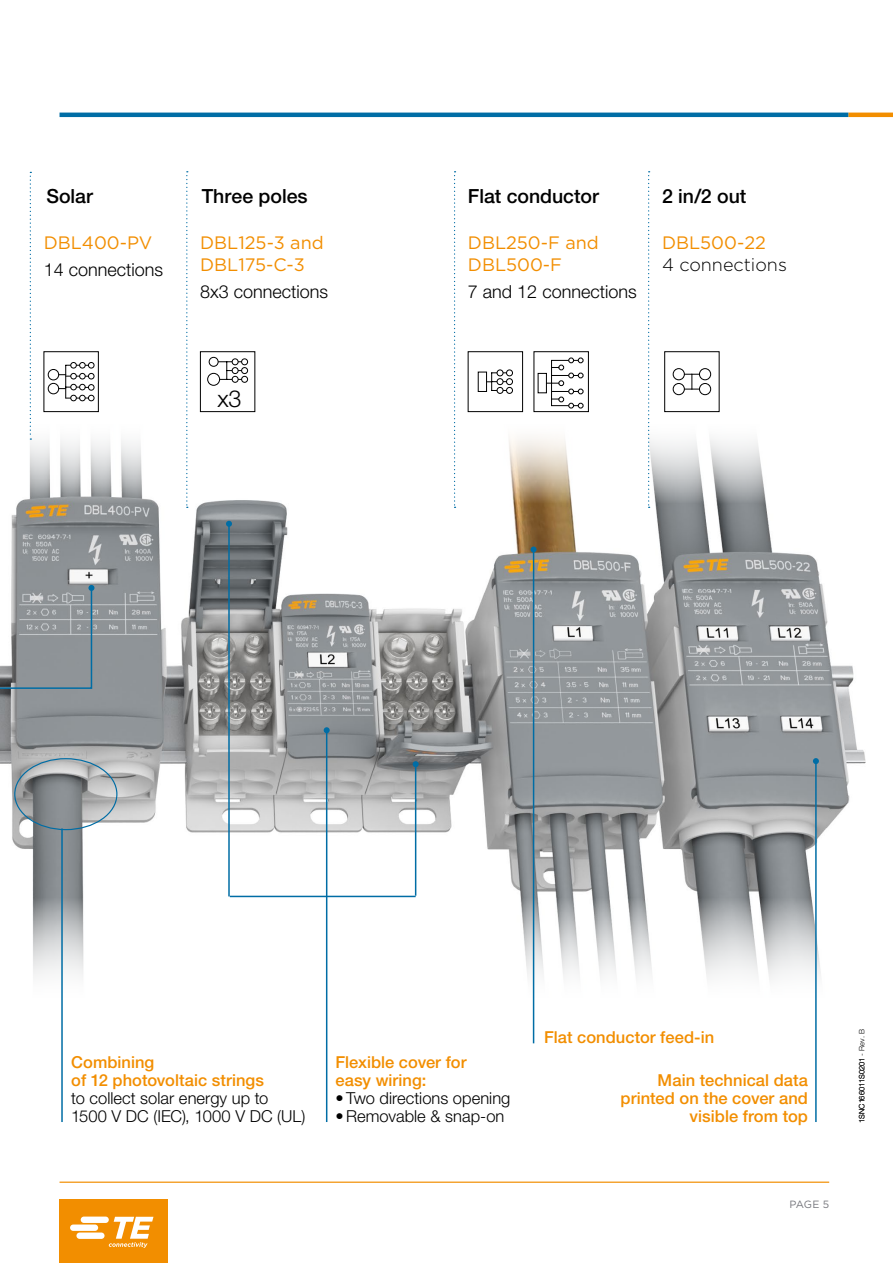
<style>
.page{position:relative;width:893px;height:1263px;background:#fff}
.page>*{position:absolute;margin:0;border:0;box-sizing:border-box;transform-origin:0 0}
.t1{font:300 23.55px "Helvetica Neue LT Std";color:#000}
.t2{font:500 19.5px "Helvetica Neue LT Std";color:#000}
.t3{font:18px/21.6px "Gotham";color:#f28e00}
.t4{font:300 18px "Helvetica Neue LT Std";color:#000}
.t5{font:300 18px "Gotham";color:#000}
.t6{font:500 16.5px/18px "Helvetica Neue LT Std";color:#f28e00}
.t7{font:300 16.5px/18px "Helvetica Neue LT Std";color:#000}
.t8{font:10.5px "Gotham";color:#75767c}
.t9{font:300 7.5px "Helvetica Neue LT Std";letter-spacing:.01em;color:#000}
</style>
<div class="page">
<div style="left:60px;top:1199px;width:108px;height:64px;background:#f28e00"></div>
<svg style="left:70px;top:1216px;width:83px;height:32px"></svg>
<hr style="left:848px;top:113px;width:45px;height:4px;background:#f28e00">
<hr style="left:60px;top:113px;width:788px;height:4px;background:#006da5">
<hr style="left:60px;top:1181px;width:769px;height:2px;background:#f28e00">
<img style="left:0;top:422px;width:865px;height:581px">
<hr style="left:815px;top:761px;width:2px;height:361px;background:#006da5">
<svg style="left:813px;top:758px;width:6px;height:6px"></svg>
<hr style="left:533px;top:549px;width:1px;height:494px;background:#006da5">
<svg style="left:531px;top:546px;width:6px;height:6px"></svg>
<svg style="left:186px;top:171px;width:2px;height:337px"></svg>
<svg style="left:30px;top:172px;width:1px;height:268px"></svg>
<svg style="left:454px;top:171px;width:2px;height:337px"></svg>
<svg style="left:648px;top:171px;width:2px;height:337px"></svg>
<svg style="left:0;top:585px;width:94px;height:105px;background:#979ea2"></svg>
<hr style="left:228px;top:524px;width:2px;height:372px;background:#006da5">
<svg style="left:226px;top:521px;width:6px;height:6px"></svg>
<hr style="left:326px;top:730px;width:1px;height:392px;background:#006da5">
<svg style="left:324px;top:727px;width:6px;height:6px"></svg>
<hr style="left:230px;top:896px;width:186px;height:1px;background:#006da5">
<hr style="left:415px;top:764px;width:1px;height:132px;background:#006da5">
<svg style="left:413px;top:761px;width:6px;height:6px"></svg>
<div style="left:478px;top:372px;width:9px;height:20px;border:1px solid #000"></div>
<div style="left:497px;top:369px;width:6px;height:7px;border:1px solid #000;border-radius:50%"></div>
<div style="left:497px;top:387px;width:6px;height:7px;border:1px solid #000;border-radius:50%"></div>
<div style="left:506px;top:378px;width:7px;height:7px;border:1px solid #000;border-radius:50%"></div>
<div style="left:506px;top:369px;width:7px;height:7px;border:1px solid #000;border-radius:50%"></div>
<svg style="left:487px;top:370px;width:25px;height:23px"></svg>
<div style="left:506px;top:387px;width:7px;height:7px;border:1px solid #000;border-radius:50%"></div>
<div style="left:468px;top:351px;width:55px;height:61px;border:1px solid #000"></div>
<svg style="left:537px;top:357px;width:47px;height:52px"></svg>
<div style="left:534px;top:351px;width:55px;height:61px;border:1px solid #000"></div>
<div style="left:673px;top:383px;width:12px;height:12px;border:1px solid #000;border-radius:50%"></div>
<div style="left:673px;top:368px;width:12px;height:12px;border:1px solid #000;border-radius:50%"></div>
<div style="left:699px;top:383px;width:12px;height:12px;border:1px solid #000;border-radius:50%"></div>
<div style="left:699px;top:368px;width:12px;height:12px;border:1px solid #000;border-radius:50%"></div>
<svg style="left:684px;top:374px;width:15px;height:16px"></svg>
<div style="left:664px;top:351px;width:55px;height:61px;border:1px solid #000"></div>
<div style="left:88px;top:384px;width:7px;height:7px;border:1px solid #000;border-radius:50%"></div>
<div style="left:88px;top:395px;width:7px;height:6px;border:1px solid #000;border-radius:50%"></div>
<div style="left:88px;top:373px;width:7px;height:6px;border:1px solid #000;border-radius:50%"></div>
<div style="left:88px;top:362px;width:7px;height:6px;border:1px solid #000;border-radius:50%"></div>
<div style="left:48px;top:383px;width:11px;height:11px;border:1px solid #000;border-radius:50%"></div>
<div style="left:48px;top:369px;width:11px;height:11px;border:1px solid #000;border-radius:50%"></div>
<svg style="left:59px;top:362px;width:35px;height:39px"></svg>
<div style="left:44px;top:351px;width:55px;height:61px;border:1px solid #000"></div>
<div style="left:232px;top:358px;width:7px;height:7px;border:1px solid #000;border-radius:50%"></div>
<div style="left:209px;top:357px;width:10px;height:10px;border:1px solid #000;border-radius:50%"></div>
<div style="left:232px;top:376px;width:7px;height:7px;border:1px solid #000;border-radius:50%"></div>
<div style="left:207px;top:373px;width:13px;height:13px;border:1px solid #000;border-radius:50%"></div>
<div style="left:241px;top:358px;width:7px;height:7px;border:1px solid #000;border-radius:50%"></div>
<svg style="left:213px;top:359px;width:35px;height:23px"></svg>
<div style="left:241px;top:376px;width:7px;height:7px;border:1px solid #000;border-radius:50%"></div>
<div style="left:200px;top:351px;width:55px;height:61px;border:1px solid #000"></div>
<hr style="left:61px;top:828px;width:2px;height:294px;background:#006da5">
<p class="t2" style="left:46px;top:185px;width:48px">Solar</p>
<p class="t2" style="left:202px;top:185px;width:108px">Three poles</p>
<p class="t2" style="left:468px;top:185px;width:132px">Flat conductor</p>
<p class="t2" style="left:662px;top:185px;width:86px">2 in/2 out</p>
<p class="t3" style="left:44px;top:232px;width:110px">DBL400-PV</p>
<p class="t4" style="left:44px;top:259px;width:121px">14 connections</p>
<p class="t3" style="left:200px;top:232px;width:125px">DBL125-3 and<br>DBL175-C-3</p>
<p class="t4" style="left:200px;top:281px;width:130px">8x3 connections</p>
<h1 class="t1" style="left:217px;top:384px;width:26px">x3</h1>
<p class="t3" style="left:468px;top:232px;width:132px">DBL250-F and<br>DBL500-F</p>
<p class="t4" style="left:468px;top:281px;width:170px">7 and 12 connections</p>
<p class="t3" style="left:662px;top:232px;width:105px">DBL500-22</p>
<p class="t5" style="left:662px;top:253px;width:126px">4 connections</p>
<p class="t6" style="left:71px;top:1053px;width:194px">Combining<br>of 12 photovoltaic strings</p>
<p class="t7" style="left:71px;top:1089px;width:236px">to collect solar energy up to<br>1500 V DC (IEC), 1000 V DC (UL)</p>
<p class="t6" style="left:335px;top:1053px;width:132px">Flexible cover for easy wiring:</p>
<p class="t7" style="left:335px;top:1089px;width:176px">• Two directions opening</p>
<p class="t7" style="left:335px;top:1107px;width:170px">•Removable &amp; snap-on</p>
<p class="t6" style="left:544px;top:1028px;width:172px">Flat conductor feed-in</p>
<p class="t6" style="left:621px;top:1071px;width:189px;text-align:right">Main technical data printed on the cover and visible from top</p>
<p class="t8" style="left:789px;top:1197px;width:41px">PAGE 5</p>
<p class="t9" style="left:857px;top:1123px;width:95px;rotate:-90deg">1SNC166011S0201 - Rev. B</p>
</div>
